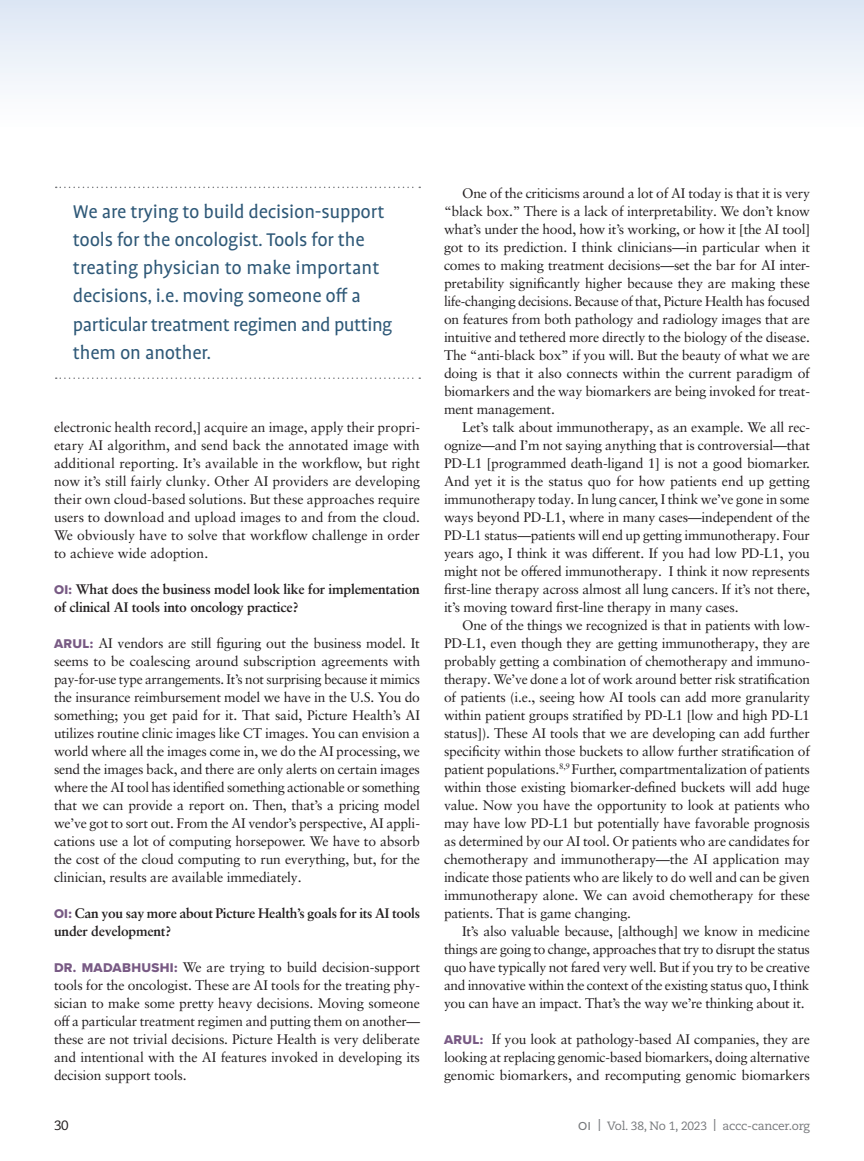
<style>
.page{position:relative;width:864px;height:1161px;background:#fff}
.page>*{position:absolute;margin:0;border:0;box-sizing:border-box;transform-origin:0 0}
.PullQuote{font:21px/28.2px "Profile Pro";letter-spacing:-.01em;color:#2f5978}
.Feature_Text__indent{font:13.8px/18px "Sabon LT Pro";letter-spacing:-.015em;color:#231f20;text-align:justify}
.Feature_Text__no_ind{font:13.8px/18px "Sabon LT Pro";letter-spacing:-.01em;color:#231f20;text-align:justify}
.Feature_Text__no_ind-2{font:700 13.8px/18px "Sabon LT Pro";letter-spacing:-.015em;color:#231f20}
.t1{font:13.5px "Caecilia LT Pro 55 Roman";color:#231f20}
.t2{font:12px "Caecilia LT Pro 55 Roman";letter-spacing:-.02em;color:#76787b}
.s1{font-family:"Proxima Nova Extrabld";font-weight:400;font-size:13.2px;color:#785a84}
.s2{font-family:"Proxima Nova Extrabld";font-size:13.2px;color:#785a84}
.s3{font-family:"Proxima Nova";font-weight:500}
.s4{font-family:"Caecilia LT Pro 75";font-weight:700}
</style>
<div class="page">
<svg style="left:56px;top:187px;width:364px;height:1px"></svg>
<svg style="left:56px;top:377px;width:364px;height:2px"></svg>
<div style="left:0;top:0;width:864px;height:131px;background:linear-gradient(to bottom,#dde7f4,#fff)"></div>
<p class="PullQuote" style="left:73px;top:198px;width:321px">We are trying to build decision-support tools for the oncologist. Tools for the treating physician to make important decisions, i.e. moving someone off a particular treatment regimen and putting them on another.</p>
<p class="Feature_Text__indent" style="left:54px;top:418px;width:368px">electronic health record,] acquire an image, apply their propri&shy;etary AI algorithm, and send back the annotated image with additional reporting. It’s available in the workflow, but right now it’s still fairly clunky. Other AI providers are developing their own cloud-based solutions. But these approaches require users to download and upload images to and from the cloud.<br>We obviously have to solve that workflow challenge in order to achieve wide adoption.</p>
<p class="Feature_Text__no_ind-2" style="left:54px;top:580px;width:367px"><span class="s1">OI:</span> What does the business model look like for implementation of clinical AI tools into oncology practice?</p>
<p class="Feature_Text__no_ind" style="left:54px;top:634px;width:368px"><span class="s2">ARUL:</span> AI vendors are still figuring out the business model. It seems to be coalescing around subscription agreements with pay-for-use type arrangements. It’s not surprising because it mimics the insurance reimbursement model we have in the U.S. You do something; you get paid for it. That said, Picture Health’s AI utilizes routine clinic images like CT images. You can envision a world where all the images come in, we do the AI processing, we send the images back, and there are only alerts on certain images where the AI tool has identified something actionable or something that we can provide a report on. Then, that’s a pricing model we’ve got to sort out. From the AI vendor’s perspective, AI appli&shy;cations use a lot of computing horsepower. We have to absorb the cost of the cloud computing to run everything, but, for the clinician, results are available immediately.</p>
<p class="Feature_Text__no_ind-2" style="left:54px;top:904px;width:368px"><span class="s1">OI:</span> Can you say more about Picture Health’s goals for its AI tools under development?</p>
<p class="Feature_Text__no_ind" style="left:54px;top:958px;width:368px"><span class="s2">DR. MADABHUSHI:</span> We are trying to build decision-support tools for the oncologist. These are AI tools for the treating phy&shy;sician to make some pretty heavy decisions. Moving someone off a particular treatment regimen and putting them on another— these are not trivial decisions. Picture Health is very deliberate and intentional with the AI features invoked in developing its decision support tools.</p>
<p class="Feature_Text__indent" style="left:444px;top:184px;width:368px;text-indent:18px">One of the criticisms around a lot of AI today is that it is very “black box.” There is a lack of interpretability. We don’t know what’s under the hood, how it’s working, or how it [the AI tool] got to its prediction. I think clinicians—in particular when it comes to making treatment decisions—set the bar for AI inter&shy;pretability significantly higher because they are making these life-changing decisions. Because of that, Picture Health has focused on features from both pathology and radiology images that are intuitive and tethered more directly to the biology of the disease.<br>The “anti-black box” if you will. But the beauty of what we are doing is that it also connects within the current paradigm of biomarkers and the way biomarkers are being invoked for treat&shy;ment management.</p>
<p class="Feature_Text__indent" style="left:444px;top:418px;width:368px;text-indent:18px">Let’s talk about immunotherapy, as an example. We all rec&shy;ognize—and I’m not saying anything that is controversial—that PD-L1 [programmed death-ligand 1] is not a good biomarker.<br>And yet it is the status quo for how patients end up getting immunotherapy today. In lung cancer, I think we’ve gone in some ways beyond PD-L1, where in many cases—independent of the PD-L1 status—patients will end up getting immunotherapy. Four years ago, I think it was different. If you had low PD-L1, you might not be offered immunotherapy. I think it now represents first-line therapy across almost all lung cancers. If it’s not there, it’s moving toward first-line therapy in many cases.</p>
<p class="Feature_Text__indent" style="left:444px;top:616px;width:368px;text-indent:18px">One of the things we recognized is that in patients with low-PD-L1, even though they are getting immunotherapy, they are probably getting a combination of chemotherapy and immuno&shy;therapy. We’ve done a lot of work around better risk stratification of patients (i.e., seeing how AI tools can add more granularity within patient groups stratified by PD-L1 [low and high PD-L1 status]). These AI tools that we are developing can add further specificity within those buckets to allow further stratification of patient populations.<sup>8,9</sup> Further, compartmentalization of patients within those existing biomarker-defined buckets will add huge value. Now you have the opportunity to look at patients who may have low PD-L1 but potentially have favorable prognosis as determined by our AI tool. Or patients who are candidates for chemotherapy and immunotherapy—the AI application may indicate those patients who are likely to do well and can be given immunotherapy alone. We can avoid chemotherapy for these patients. That is game changing.</p>
<p class="Feature_Text__indent" style="left:444px;top:922px;width:368px;text-indent:18px">It’s also valuable because, [although] we know in medicine things are going to change, approaches that try to disrupt the status quo have typically not fared very well. But if you try to be creative and innovative within the context of the existing status quo, I think you can have an impact. That’s the way we’re thinking about it.</p>
<p class="Feature_Text__no_ind" style="left:444px;top:1030px;width:368px"><span class="s2">ARUL:</span> If you look at pathology-based AI companies, they are looking at replacing genomic-based biomarkers, doing alternative genomic biomarkers, and recomputing genomic biomarkers</p>
<p class="t1" style="left:54px;top:1116px;width:16px">30</p>
<p class="t2" style="left:578px;top:1118px;width:233px"><span class="s3">OI</span> <span class="s4">|</span> Vol. 38, No 1, 2023 <span class="s4">|</span> accc-cancer.org</p>
</div>
